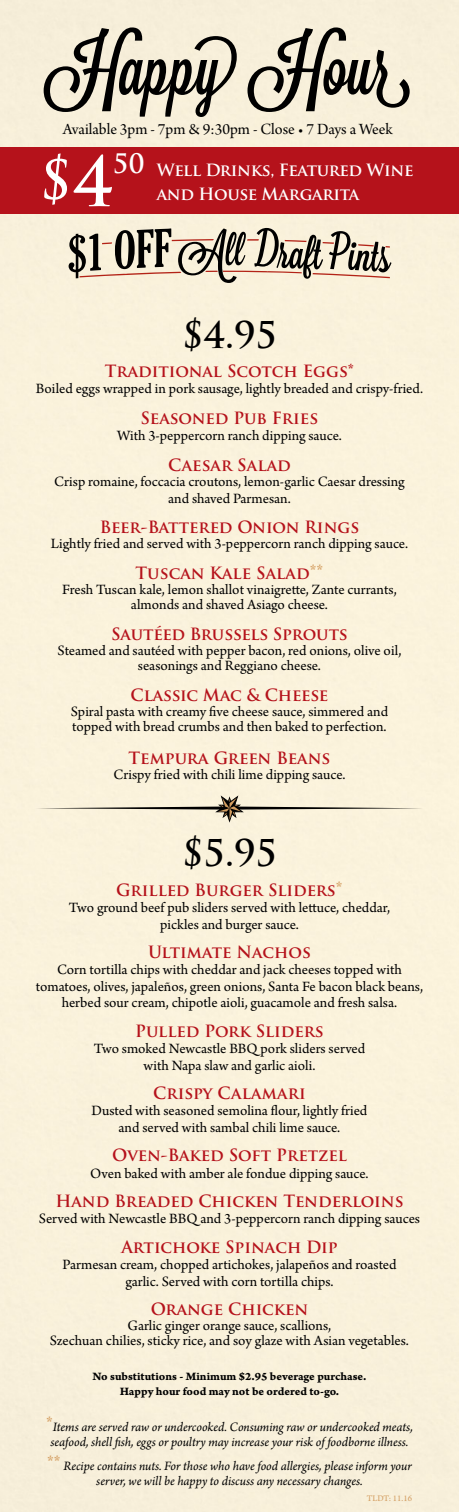
<style>
.page{position:relative;width:459px;height:1512px;background:#faf2db}
.page>*{position:absolute;margin:0;border:0;box-sizing:border-box;transform-origin:0 0}
.t1{font:75px "Lavanderia Sturdy";color:#000}
.t2{font:700 54px "Trajan Pro";color:#fff}
.t3{font:700 36px "Trajan Pro";color:#000}
.t4{font:700 16.5px "Trajan Pro";color:#b5121b}
.t5{font:700 16.5px/24px "Trajan Pro";letter-spacing:-.02em;color:#fff}
.t6{font:16.5px "Arno Pro Subhead";color:#000}
.t7{font:15px/16.5px "Arno Pro";color:#000;text-align:center}
.t8{font:italic 13.5px/15px "Arno Pro";letter-spacing:-.005em;color:#000;text-align:center}
.t9{font:12px/14.4px "Arno Pro Bold Caption";color:#000;text-align:center}
.t10{font:9px "Arno Pro";color:#d39d60}
.s1{font-size:67.5px}
.s2{font-size:26.25px}
.s3{font-size:18px;color:#d39d60}
.s4{font-family:"Trajan Pro";font-weight:700;font-style:normal;font-size:18px;color:#d39d60}
</style>
<div class="page">
<svg style="left:69px;top:228px;width:323px;height:55px"></svg>
<div style="left:0;top:148px;width:459px;height:66px;background:#b5121b"></div>
<svg style="left:36px;top:795px;width:387px;height:28px"></svg>
<h1 class="t1" style="left:48px;top:24px;width:364px">Happy Hour</h1>
<p class="t6" style="left:63px;top:119px;width:331px">Available 3pm - 7pm &amp; 9:30pm - Close • 7 Days a Week</p>
<h2 class="t2" style="left:39px;top:146px;width:75px">$<span class="s1">4</span></h2>
<p class="t5" style="left:157px;top:158px;width:258px;text-indent:-44px"><span class="s2">50</span> Well Drinks, Featured Wine and House Margarita</p>
<h3 class="t3" style="left:182px;top:312px;width:97px">$4.95</h3>
<p class="t4" style="left:105px;top:360px;width:251px">Traditional Scotch Eggs*</p>
<p class="t7" style="left:36px;top:381px;width:389px">Boiled eggs wrapped in pork sausage, lightly breaded and crispy-fried.</p>
<p class="t4" style="left:141px;top:407px;width:179px">Seasoned Pub Fries</p>
<p class="t7" style="left:117px;top:428px;width:226px">With 3-peppercorn ranch dipping sauce.</p>
<p class="t4" style="left:168px;top:455px;width:124px">Caesar Salad</p>
<p class="t7" style="left:54px;top:474px;width:352px">Crisp romaine, foccacia croutons, lemon-garlic Caesar dressing and shaved Parmesan.</p>
<p class="t4" style="left:100px;top:517px;width:261px">Beer-Battered Onion Rings</p>
<p class="t7" style="left:51px;top:536px;width:359px">Lightly fried and served with 3-peppercorn ranch dipping sauce.</p>
<p class="t4" style="left:136px;top:563px;width:189px">Tuscan Kale Salad<span class="s3">**</span></p>
<p class="t7" style="left:62px;top:583px;width:336px;line-height:15px">Fresh Tuscan kale, lemon shallot vinaigrette, Zante currants, almonds and shaved Asiago cheese.</p>
<p class="t4" style="left:111px;top:623px;width:238px">Sautéed Brussels Sprouts</p>
<p class="t7" style="left:58px;top:644px;width:345px;line-height:15px">Steamed and sautéed with pepper bacon, red onions, olive oil, seasonings and Reggiano cheese.</p>
<p class="t4" style="left:131px;top:684px;width:199px">Classic Mac &amp; Cheese</p>
<p class="t7" style="left:71px;top:704px;width:319px;line-height:15px;text-align:left">Spiral pasta with creamy five cheese sauce, simmered and topped with bread crumbs and then baked to perfection.</p>
<p class="t4" style="left:128px;top:748px;width:204px">Tempura Green Beans</p>
<p class="t7" style="left:113px;top:767px;width:234px">Crispy fried with chili lime dipping sauce.</p>
<h3 class="t3" style="left:182px;top:830px;width:97px">$5.95</h3>
<p class="t4" style="left:116px;top:879px;width:228px">Grilled Burger Sliders<span class="s3">*</span></p>
<p class="t7" style="left:69px;top:900px;width:323px">Two ground beef pub sliders served with lettuce, cheddar, pickles and burger sauce.</p>
<p class="t4" style="left:148px;top:942px;width:164px">Ultimate Nachos</p>
<p class="t7" style="left:36px;top:962px;width:389px">Corn tortilla chips with cheddar and jack cheeses topped with tomatoes, olives, japaleños, green onions, Santa Fe bacon black beans, herbed sour cream, chipotle aioli, guacamole and fresh salsa.</p>
<p class="t4" style="left:135px;top:1020px;width:190px">Pulled Pork Sliders</p>
<p class="t7" style="left:94px;top:1041px;width:273px">Two smoked Newcastle BBQ pork sliders served with Napa slaw and garlic aioli.</p>
<p class="t4" style="left:153px;top:1083px;width:154px">Crispy Calamari</p>
<p class="t7" style="left:92px;top:1103px;width:277px">Dusted with seasoned semolina flour, lightly fried and served with sambal chili lime sauce.</p>
<p class="t4" style="left:112px;top:1145px;width:236px">Oven-Baked Soft Pretzel</p>
<p class="t7" style="left:90px;top:1166px;width:280px">Oven baked with amber ale fondue dipping sauce.</p>
<p class="t4" style="left:55px;top:1191px;width:350px">Hand Breaded Chicken Tenderloins</p>
<p class="t7" style="left:39px;top:1211px;width:383px">Served with Newcastle BBQ and 3-peppercorn ranch dipping sauces</p>
<p class="t4" style="left:121px;top:1236px;width:218px">Artichoke Spinach Dip</p>
<p class="t7" style="left:62px;top:1257px;width:336px">Parmesan cream, chopped artichokes, jalapeños and roasted garlic. Served with corn tortilla chips.</p>
<p class="t4" style="left:151px;top:1299px;width:159px">Orange Chicken</p>
<p class="t7" style="left:50px;top:1319px;width:361px;line-height:15px">Garlic ginger orange sauce, scallions,<br>Szechuan chilies, sticky rice, and soy glaze with Asian vegetables.</p>
<p class="t9" style="left:93px;top:1370px;width:275px">No substitutions - Minimum $2.95 beverage purchase.<br>Happy hour food may not be ordered to-go.</p>
<p class="t8" style="left:46px;top:1420px;width:368px"><span class="s4">*</span>Items are served raw or undercooked. Consuming raw or undercooked meats, seafood, shell fish, eggs or poultry may increase your risk of foodborne illness.</p>
<p class="t8" style="left:47px;top:1459px;width:366px"><span class="s4">**</span> Recipe contains nuts. For those who have food allergies, please inform your server, we will be happy to discuss any necessary changes.</p>
<p class="t10" style="left:367px;top:1493px;width:47px">TLDT: 11.16</p>
</div>
